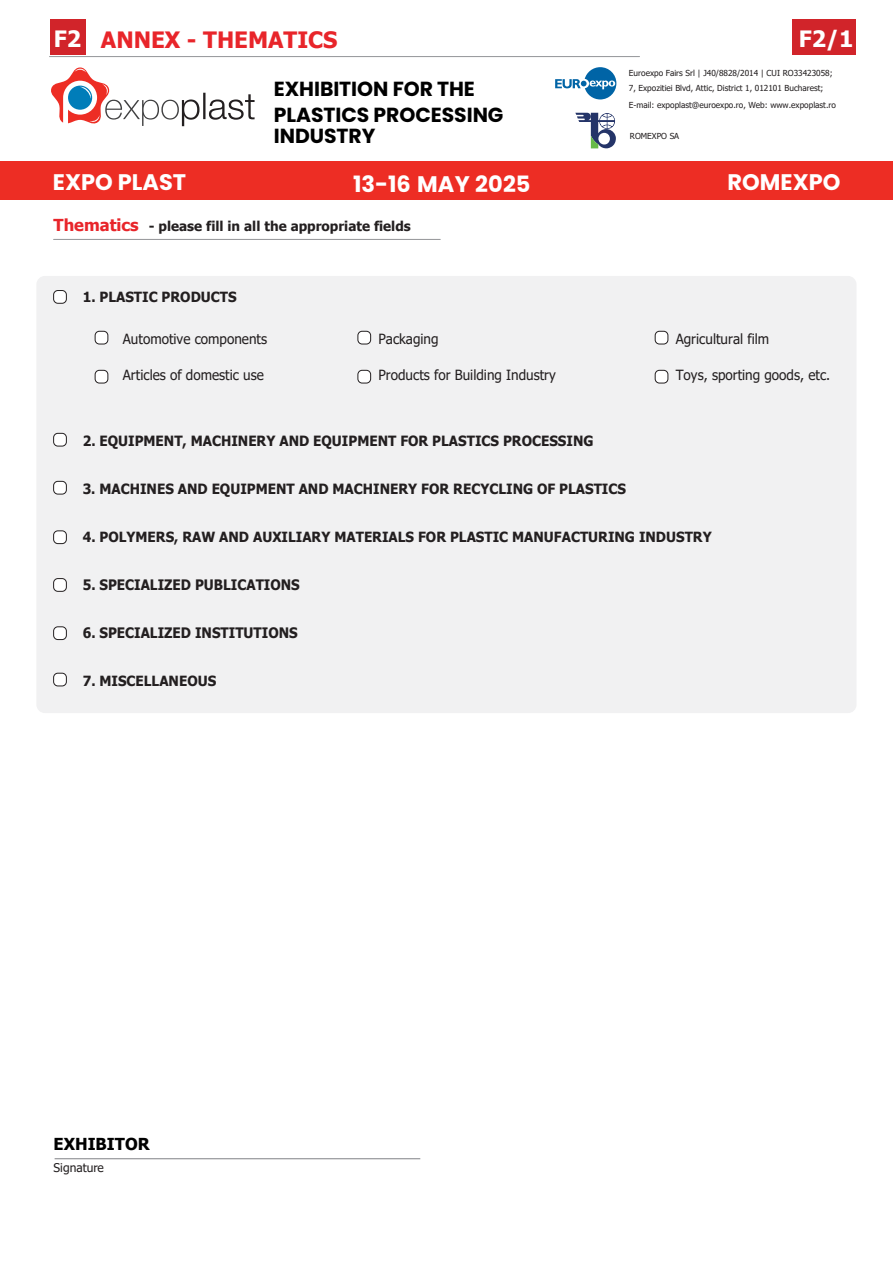
<style>
.page{position:relative;width:893px;height:1263px;background:#fff}
.page>*{position:absolute;margin:0;border:0;box-sizing:border-box;transform-origin:0 0}
.t1{font:700 22.5px "Poppins";color:#fff}
.t2{font:700 22.5px "Tahoma";color:#e8252a}
.t3{font:700 22.5px "Tahoma";color:#fff}
.t4{font:700 20.4px/26.7px "Poppins";letter-spacing:-.005em;color:#000}
.t5{font:700 16.5px "Tahoma";color:#000}
.t6{font:700 14.4px "Tahoma";color:#231f20;scale:.94 1}
.t7{font:700 14.1px "Tahoma";color:#231f20;scale:.96 1}
.t8{font:14.1px "Tahoma";color:#231f20;scale:.96 1}
.t9{font:700 13.5px "Tahoma";color:#231f20}
.t10{font:12px "Tahoma";color:#231f20}
.t11{font:8.25px/15px "Tahoma";color:#231f20}
.s1{color:#fff}
.s2{font-size:16.5px;color:#e8252a}
</style>
<div class="page">
<div style="left:36px;top:276px;width:820px;height:437px;background:#f1f1f2;border-radius:9px"></div>
<div style="left:54px;top:290px;width:12px;height:13px;background:#fff;border-radius:4px"></div>
<div style="left:53px;top:290px;width:14px;height:13px;border:1px solid #231f20;border-radius:4px"></div>
<div style="left:54px;top:433px;width:12px;height:13px;background:#fff;border-radius:4px"></div>
<div style="left:53px;top:433px;width:14px;height:13px;border:1px solid #231f20;border-radius:4px"></div>
<div style="left:54px;top:481px;width:12px;height:13px;background:#fff;border-radius:4px"></div>
<div style="left:53px;top:481px;width:14px;height:13px;border:1px solid #231f20;border-radius:4px"></div>
<div style="left:54px;top:531px;width:12px;height:13px;background:#fff;border-radius:4px"></div>
<div style="left:53px;top:531px;width:14px;height:13px;border:1px solid #231f20;border-radius:4px"></div>
<div style="left:54px;top:579px;width:12px;height:12px;background:#fff;border-radius:4px"></div>
<div style="left:53px;top:578px;width:14px;height:13px;border:1px solid #231f20;border-radius:4px"></div>
<div style="left:95px;top:331px;width:13px;height:13px;background:#fff;border-radius:4px"></div>
<div style="left:95px;top:331px;width:13px;height:13px;border:1px solid #231f20;border-radius:4px"></div>
<div style="left:95px;top:370px;width:13px;height:13px;background:#fff;border-radius:4px"></div>
<div style="left:95px;top:370px;width:13px;height:13px;border:1px solid #231f20;border-radius:4px"></div>
<div style="left:358px;top:331px;width:13px;height:13px;background:#fff;border-radius:4px"></div>
<div style="left:358px;top:331px;width:13px;height:13px;border:1px solid #231f20;border-radius:4px"></div>
<div style="left:358px;top:370px;width:13px;height:13px;background:#fff;border-radius:4px"></div>
<div style="left:358px;top:370px;width:13px;height:13px;border:1px solid #231f20;border-radius:4px"></div>
<div style="left:54px;top:627px;width:12px;height:12px;background:#fff;border-radius:4px"></div>
<div style="left:53px;top:627px;width:14px;height:13px;border:1px solid #231f20;border-radius:4px"></div>
<div style="left:54px;top:673px;width:12px;height:13px;background:#fff;border-radius:4px"></div>
<div style="left:53px;top:673px;width:14px;height:13px;border:1px solid #231f20;border-radius:4px"></div>
<div style="left:655px;top:331px;width:13px;height:13px;background:#fff;border-radius:4px"></div>
<div style="left:655px;top:331px;width:13px;height:13px;border:1px solid #231f20;border-radius:4px"></div>
<div style="left:655px;top:370px;width:13px;height:13px;background:#fff;border-radius:4px"></div>
<div style="left:655px;top:370px;width:13px;height:13px;border:1px solid #231f20;border-radius:4px"></div>
<hr style="left:54px;top:239px;width:386px;height:1px;background:#939598">
<div style="left:50px;top:19px;width:36px;height:36px;background:#d1242a"></div>
<div style="left:792px;top:19px;width:64px;height:36px;background:#d1242a"></div>
<hr style="left:55px;top:1158px;width:365px;height:1px;background:#808285">
<hr style="left:49px;top:56px;width:590px;height:1px;background:#939598">
<svg style="left:555px;top:67px;width:61px;height:32px"></svg>
<svg style="left:575px;top:113px;width:41px;height:35px"></svg>
<svg style="left:51px;top:67px;width:204px;height:59px"></svg>
<div style="left:0;top:161px;width:893px;height:39px;background:#ed2d24"></div>
<h1 class="t2" style="left:54px;top:25px;width:285px"><span class="s1">F2</span> ANNEX - THEMATICS</h1>
<h1 class="t3" style="left:799px;top:23px;width:56px">F2/1</h1>
<h2 class="t4" style="left:274px;top:75px;width:231px">EXHIBITION FOR THE<br>PLASTICS PROCESSING</h2>
<h2 class="t4" style="left:274px;top:123px;width:103px">INDUSTRY</h2>
<p class="t11" style="left:629px;top:66px;width:205px">Euroexpo Fairs Srl | J40/8828/2014 | CUI RO33423058;<br>7, Expozitiei Blvd, Attic, District 1, 012101 Bucharest;</p>
<p class="t11" style="left:629px;top:98px;width:209px">E-mail: expoplast@euroexpo.ro, Web: www.expoplast.ro</p>
<p class="t11" style="left:630px;top:129px;width:51px">ROMEXPO SA</p>
<h1 class="t1" style="left:53px;top:169px;width:135px">EXPO PLAST</h1>
<h1 class="t1" style="left:353px;top:171px;width:179px">13-16 MAY 2025</h1>
<h1 class="t1" style="left:728px;top:169px;width:114px">ROMEXPO</h1>
<p class="t9" style="left:54px;top:216px;width:359px"><span class="s2">Thematics</span> - please fill in all the appropriate fields</p>
<p class="t7" style="left:83px;top:287px;width:162px">1. PLASTIC PRODUCTS</p>
<p class="t8" style="left:123px;top:329px;width:152px">Automotive components</p>
<p class="t8" style="left:123px;top:365px;width:148px">Articles of domestic use</p>
<p class="t8" style="left:378px;top:329px;width:64px">Packaging</p>
<p class="t8" style="left:378px;top:365px;width:186px">Products for Building Industry</p>
<p class="t8" style="left:676px;top:329px;width:99px">Agricultural film</p>
<p class="t8" style="left:676px;top:365px;width:163px">Toys, sporting goods, etc.</p>
<p class="t7" style="left:83px;top:431px;width:534px">2. EQUIPMENT, MACHINERY AND EQUIPMENT FOR PLASTICS PROCESSING</p>
<p class="t7" style="left:83px;top:479px;width:567px">3. MACHINES AND EQUIPMENT AND MACHINERY FOR RECYCLING OF PLASTICS</p>
<p class="t7" style="left:83px;top:527px;width:657px">4. POLYMERS, RAW AND AUXILIARY MATERIALS FOR PLASTIC MANUFACTURING INDUSTRY</p>
<p class="t6" style="left:83px;top:574px;width:232px">5. SPECIALIZED PUBLICATIONS</p>
<p class="t6" style="left:83px;top:622px;width:230px">6. SPECIALIZED INSTITUTIONS</p>
<p class="t7" style="left:83px;top:671px;width:141px">7. MISCELLANEOUS</p>
<p class="t5" style="left:54px;top:1133px;width:98px">EXHIBITOR</p>
<p class="t10" style="left:54px;top:1160px;width:52px">Signature</p>
</div>
